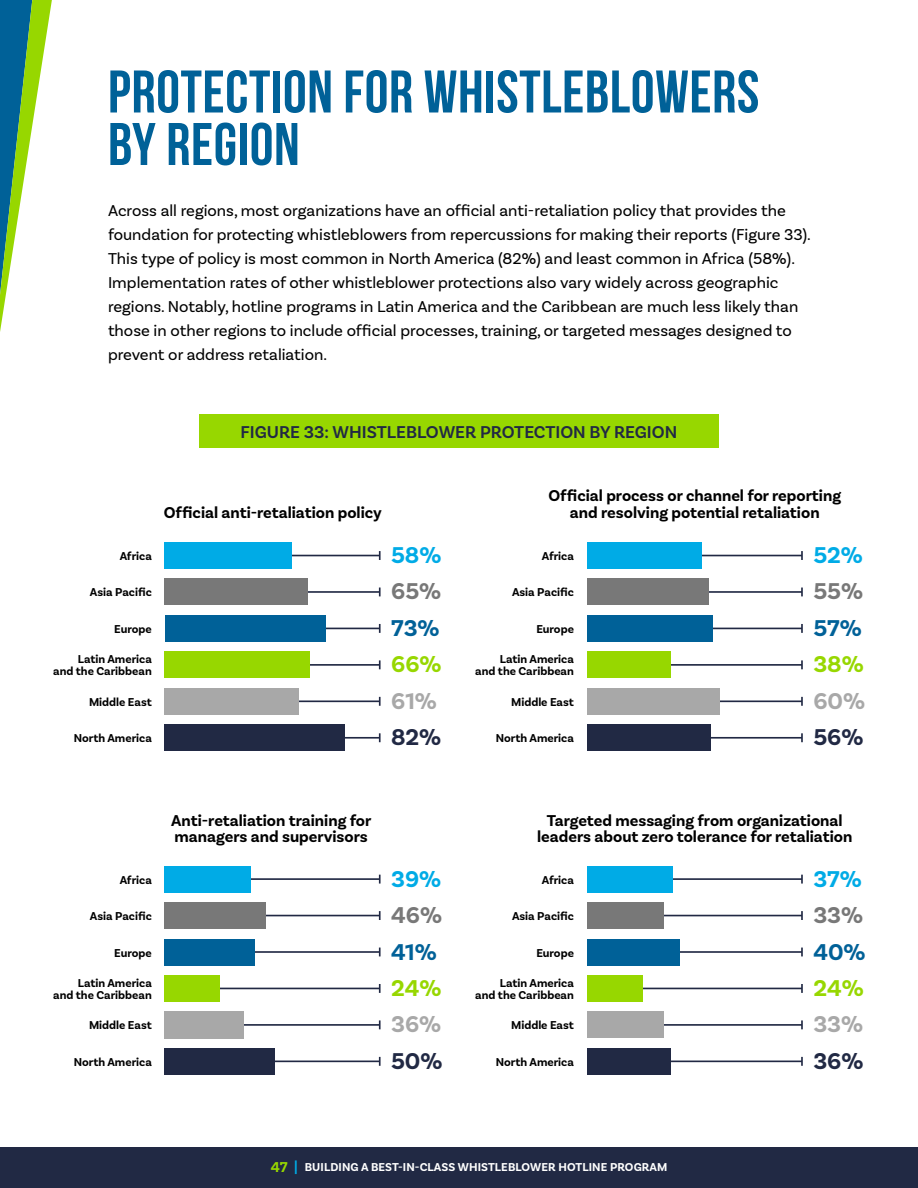
<style>
.page{position:relative;width:918px;height:1188px;background:#fff}
.page>*{position:absolute;margin:0;border:0;box-sizing:border-box;transform-origin:0 0}
.t1{font:700 60px/52.5px "Bebas Neue";letter-spacing:.01em;color:#006198}
.t2{font:700 24px "Basic Sans";color:#97d700}
.t3{font:700 24px "Basic Sans";color:#a8a8a8}
.t4{font:700 24px "Basic Sans";color:#212944}
.t5{font:700 24px "Basic Sans";color:#00abe6}
.t6{font:700 24px "Basic Sans";color:#006198}
.t7{font:700 24px "Basic Sans";color:#787878}
.t8{font:600 18px "Basic Sans";color:#212944}
.t9{font:16.5px/24px "Basic Sans";color:#000}
.t10{font:700 16.5px/16.5px "Basic Sans";color:#000;text-align:center}
.t11{font:700 12px/12px "Basic Sans";color:#000;text-align:right}
.t12{font:700 12px "Basic Sans";letter-spacing:.01em;color:#fff}
.s1{font-size:15px;color:#97d700}
.s2{font-size:15px;color:#00abe6}
</style>
<div class="page">
<div style="left:0;top:1148px;width:918px;height:40px;background:#212944"></div>
<svg style="left:0;top:0;width:52px;height:332px"></svg>
<div style="left:199px;top:414px;width:520px;height:34px;background:#97d700"></div>
<svg style="left:292px;top:551px;width:89px;height:9px"></svg>
<svg style="left:345px;top:733px;width:36px;height:9px"></svg>
<svg style="left:308px;top:588px;width:73px;height:8px"></svg>
<svg style="left:326px;top:624px;width:55px;height:9px"></svg>
<svg style="left:310px;top:660px;width:71px;height:9px"></svg>
<svg style="left:299px;top:697px;width:82px;height:9px"></svg>
<div style="left:165px;top:651px;width:145px;height:27px;background:#97d700"></div>
<div style="left:165px;top:688px;width:134px;height:27px;background:#a8a8a8"></div>
<div style="left:165px;top:724px;width:180px;height:27px;background:#212944"></div>
<div style="left:165px;top:542px;width:127px;height:27px;background:#00abe6"></div>
<div style="left:165px;top:615px;width:161px;height:27px;background:#006198"></div>
<div style="left:165px;top:578px;width:143px;height:27px;background:#787878"></div>
<svg style="left:251px;top:875px;width:130px;height:9px"></svg>
<svg style="left:275px;top:1057px;width:106px;height:9px"></svg>
<svg style="left:266px;top:911px;width:115px;height:9px"></svg>
<svg style="left:255px;top:948px;width:126px;height:8px"></svg>
<svg style="left:220px;top:984px;width:161px;height:9px"></svg>
<svg style="left:244px;top:1020px;width:137px;height:9px"></svg>
<div style="left:165px;top:939px;width:90px;height:27px;background:#006198"></div>
<div style="left:165px;top:975px;width:55px;height:27px;background:#97d700"></div>
<div style="left:165px;top:1048px;width:110px;height:27px;background:#212944"></div>
<div style="left:165px;top:866px;width:86px;height:27px;background:#00abe6"></div>
<div style="left:165px;top:902px;width:101px;height:27px;background:#787878"></div>
<div style="left:165px;top:1011px;width:79px;height:27px;background:#a8a8a8"></div>
<svg style="left:702px;top:551px;width:101px;height:9px"></svg>
<svg style="left:710px;top:733px;width:93px;height:9px"></svg>
<svg style="left:708px;top:588px;width:95px;height:8px"></svg>
<svg style="left:713px;top:624px;width:90px;height:9px"></svg>
<svg style="left:671px;top:660px;width:132px;height:9px"></svg>
<svg style="left:719px;top:697px;width:84px;height:9px"></svg>
<div style="left:587px;top:615px;width:126px;height:27px;background:#006198"></div>
<div style="left:587px;top:651px;width:84px;height:27px;background:#97d700"></div>
<div style="left:587px;top:578px;width:121px;height:27px;background:#787878"></div>
<div style="left:587px;top:688px;width:132px;height:27px;background:#a8a8a8"></div>
<div style="left:587px;top:724px;width:123px;height:27px;background:#212944"></div>
<div style="left:587px;top:542px;width:115px;height:27px;background:#00abe6"></div>
<svg style="left:673px;top:875px;width:130px;height:9px"></svg>
<svg style="left:670px;top:1057px;width:133px;height:9px"></svg>
<svg style="left:663px;top:911px;width:140px;height:9px"></svg>
<svg style="left:680px;top:948px;width:123px;height:8px"></svg>
<svg style="left:642px;top:984px;width:161px;height:9px"></svg>
<svg style="left:663px;top:1020px;width:140px;height:9px"></svg>
<div style="left:587px;top:939px;width:93px;height:27px;background:#006198"></div>
<div style="left:587px;top:975px;width:55px;height:27px;background:#97d700"></div>
<div style="left:587px;top:1048px;width:83px;height:27px;background:#212944"></div>
<div style="left:587px;top:866px;width:86px;height:27px;background:#00abe6"></div>
<div style="left:587px;top:902px;width:76px;height:27px;background:#787878"></div>
<div style="left:587px;top:1011px;width:76px;height:27px;background:#a8a8a8"></div>
<h1 class="t1" style="left:108px;top:65px;width:653px">PROTECTION FOR WHISTLEBLOWERS<br>BY REGION</h1>
<p class="t9" style="left:108px;top:198px;width:704px">Across all regions, most organizations have an official anti-retaliation policy that provides the foundation for protecting whistleblowers from repercussions for making their reports (Figure 33).<br>This type of policy is most common in North America (82%) and least common in Africa (58%).<br>Implementation rates of other whistleblower protections also vary widely across geographic regions. Notably, hotline programs in Latin America and the Caribbean are much less likely than those in other regions to include official processes, training, or targeted messages designed to prevent or address retaliation.</p>
<p class="t8" style="left:241px;top:421px;width:438px">FIGURE 33: WHISTLEBLOWER PROTECTION BY REGION</p>
<p class="t10" style="left:164px;top:504px;width:219px">Official anti-retaliation policy</p>
<p class="t10" style="left:548px;top:488px;width:294px">Official process or channel for reporting and resolving potential retaliation</p>
<p class="t11" style="left:120px;top:550px;width:34px">Africa</p>
<h2 class="t5" style="left:391px;top:541px;width:52px">58%</h2>
<p class="t11" style="left:542px;top:550px;width:34px">Africa</p>
<h2 class="t5" style="left:813px;top:541px;width:51px">52%</h2>
<p class="t11" style="left:90px;top:587px;width:63px">Asia Pacific</p>
<h2 class="t7" style="left:391px;top:577px;width:52px">65%</h2>
<p class="t11" style="left:512px;top:587px;width:63px">Asia Pacific</p>
<h2 class="t7" style="left:813px;top:577px;width:51px">55%</h2>
<p class="t11" style="left:114px;top:623px;width:39px">Europe</p>
<h2 class="t6" style="left:391px;top:613px;width:50px">73%</h2>
<p class="t11" style="left:536px;top:623px;width:39px">Europe</p>
<h2 class="t6" style="left:813px;top:613px;width:50px">57%</h2>
<p class="t11" style="left:53px;top:654px;width:100px">Latin America<br>and the Caribbean</p>
<h2 class="t2" style="left:391px;top:650px;width:52px">66%</h2>
<p class="t11" style="left:89px;top:696px;width:64px">Middle East</p>
<h2 class="t3" style="left:391px;top:686px;width:47px">61%</h2>
<p class="t11" style="left:74px;top:732px;width:80px">North America</p>
<h2 class="t4" style="left:391px;top:723px;width:52px">82%</h2>
<p class="t11" style="left:475px;top:654px;width:100px">Latin America<br>and the Caribbean</p>
<p class="t11" style="left:511px;top:696px;width:64px">Middle East</p>
<p class="t11" style="left:496px;top:732px;width:80px">North America</p>
<h2 class="t2" style="left:813px;top:650px;width:52px">38%</h2>
<h2 class="t3" style="left:813px;top:686px;width:53px">60%</h2>
<h2 class="t4" style="left:813px;top:723px;width:52px">56%</h2>
<p class="t10" style="left:171px;top:812px;width:202px;text-align:left">Anti-retaliation training for managers and supervisors</p>
<p class="t10" style="left:537px;top:812px;width:317px">Targeted messaging from organizational leaders about zero tolerance for retaliation</p>
<p class="t11" style="left:120px;top:874px;width:34px">Africa</p>
<h2 class="t5" style="left:391px;top:864px;width:51px">39%</h2>
<p class="t11" style="left:542px;top:874px;width:34px">Africa</p>
<h2 class="t5" style="left:813px;top:864px;width:50px">37%</h2>
<p class="t11" style="left:90px;top:910px;width:63px">Asia Pacific</p>
<h2 class="t7" style="left:391px;top:901px;width:52px">46%</h2>
<p class="t11" style="left:512px;top:910px;width:63px">Asia Pacific</p>
<h2 class="t7" style="left:813px;top:901px;width:51px">33%</h2>
<p class="t11" style="left:114px;top:947px;width:39px">Europe</p>
<h2 class="t6" style="left:391px;top:937px;width:47px">41%</h2>
<p class="t11" style="left:536px;top:947px;width:39px">Europe</p>
<h2 class="t6" style="left:813px;top:937px;width:54px">40%</h2>
<p class="t11" style="left:53px;top:977px;width:100px">Latin America<br>and the Caribbean</p>
<p class="t11" style="left:89px;top:1020px;width:64px">Middle East</p>
<p class="t11" style="left:74px;top:1056px;width:80px">North America</p>
<h2 class="t2" style="left:391px;top:973px;width:52px">24%</h2>
<h2 class="t3" style="left:391px;top:1010px;width:52px">36%</h2>
<h2 class="t4" style="left:391px;top:1046px;width:53px">50%</h2>
<p class="t11" style="left:475px;top:977px;width:100px">Latin America<br>and the Caribbean</p>
<p class="t11" style="left:511px;top:1020px;width:64px">Middle East</p>
<p class="t11" style="left:496px;top:1056px;width:80px">North America</p>
<h2 class="t2" style="left:813px;top:973px;width:52px">24%</h2>
<h2 class="t3" style="left:813px;top:1010px;width:51px">33%</h2>
<h2 class="t4" style="left:813px;top:1046px;width:52px">36%</h2>
<p class="t12" style="left:271px;top:1160px;width:398px"><span class="s1">47</span> <span class="s2">|</span> BUILDING A BEST-IN-CLASS WHISTLEBLOWER HOTLINE PROGRAM</p>
</div>
